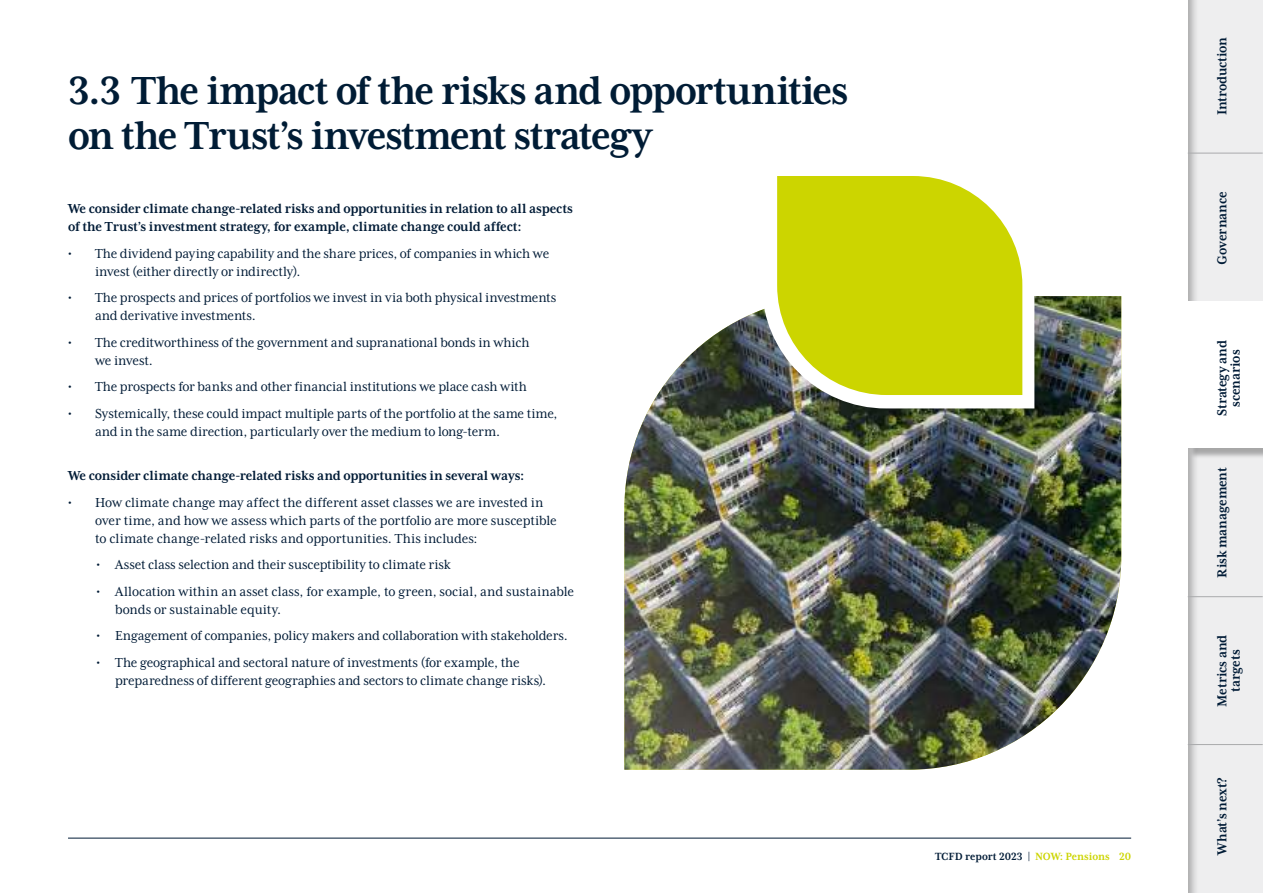
<style>
.page{position:relative;width:1263px;height:893px;background:#fff}
.page>*{position:absolute;margin:0;border:0;box-sizing:border-box;transform-origin:0 0}
.t1{font:700 45px/45px "Mrs Eaves XL Serif Nar OT";letter-spacing:-.035em;color:#001c35}
.t2{font:15px/18px "Mrs Eaves XL Serif Nar OT";letter-spacing:-.01em;color:#001b36}
.t3{font:700 15px/13.5px "Mrs Eaves XL Serif Nar OT";letter-spacing:-.01em;color:#001b36;text-align:center}
.t4{font:700 12px "Mrs Eaves XL Serif Nar OT";color:#001b36}
.s1{color:#ccd500}
</style>
<div class="page">
<hr style="left:68px;top:838px;width:1063px;height:1px;background:#001b36">
<div style="left:1174px;top:0;width:89px;height:893px;background:#000;opacity:.3"></div>
<hr style="left:1188px;top:153px;width:75px;height:1px;background:#a9aaac">
<hr style="left:1188px;top:744px;width:75px;height:1px;background:#a9aaac">
<hr style="left:1188px;top:596px;width:75px;height:1px;background:#a9aaac">
<div style="left:1189px;top:303px;width:74px;height:156px;background:#000;opacity:.3"></div>
<div style="left:1188px;top:302px;width:75px;height:146px;background:#fff"></div>
<img style="left:624px;top:296px;width:497px;height:474px">
<img style="left:762px;top:278px;width:272px;height:130px">
<svg style="left:777px;top:176px;width:245px;height:219px;background:#cdd615"></svg>
<h1 class="t1" style="left:68px;top:68px;width:782px">3.3 The impact of the risks and opportunities on the Trust’s investment strategy</h1>
<p class="t3" style="left:68px;top:200px;width:506px;line-height:18px;text-align:left">We consider climate change-related risks and opportunities in relation to all aspects of the Trust’s investment strategy, for example, climate change could affect:</p>
<p class="t2" style="left:95px;top:244px;width:456px;text-indent:-27px">• The dividend paying capability and the share prices, of companies in which we invest (either directly or indirectly).</p>
<p class="t2" style="left:95px;top:289px;width:463px;text-indent:-27px">• The prospects and prices of portfolios we invest in via both physical investments and derivative investments.</p>
<p class="t2" style="left:95px;top:333px;width:436px;text-indent:-27px">• The creditworthiness of the government and supranational bonds in which we invest.</p>
<p class="t2" style="left:68px;top:378px;width:460px">• The prospects for banks and other financial institutions we place cash with</p>
<p class="t2" style="left:95px;top:404px;width:464px;text-indent:-27px">• Systemically, these could impact multiple parts of the portfolio at the same time, and in the same direction, particularly over the medium to long-term.</p>
<p class="t3" style="left:68px;top:469px;width:458px">We consider climate change-related risks and opportunities in several ways:</p>
<p class="t2" style="left:95px;top:493px;width:463px;text-indent:-27px">• How climate change may affect the different asset classes we are invested in over time, and how we assess which parts of the portfolio are more susceptible to climate change-related risks and opportunities. This includes:</p>
<p class="t2" style="left:97px;top:556px;width:356px">• Asset class selection and their susceptibility to climate risk</p>
<p class="t2" style="left:115px;top:582px;width:460px;text-indent:-19px">• Allocation within an asset class, for example, to green, social, and sustainable bonds or sustainable equity.</p>
<p class="t2" style="left:97px;top:627px;width:473px">• Engagement of companies, policy makers and collaboration with stakeholders.</p>
<p class="t2" style="left:115px;top:653px;width:433px;text-indent:-19px">• The geographical and sectoral nature of investments (for example, the preparedness of different geographies and sectors to climate change risks).</p>
<p class="t4" style="left:935px;top:850px;width:198px">TCFD report 2023 | <span class="s1">NOW: Pensions 20</span></p>
<p class="t3" style="left:1215px;top:115px;width:80px;rotate:-90deg">Introduction</p>
<p class="t3" style="left:1215px;top:265px;width:74px;rotate:-90deg">Governance</p>
<p class="t3" style="left:1215px;top:416px;width:77px;rotate:-90deg">Strategy and scenarios</p>
<p class="t3" style="left:1215px;top:578px;width:112px;rotate:-90deg">Risk management</p>
<p class="t3" style="left:1215px;top:706px;width:73px;rotate:-90deg">Metrics and targets</p>
<p class="t3" style="left:1215px;top:855px;width:79px;rotate:-90deg">What’s next?</p>
</div>
